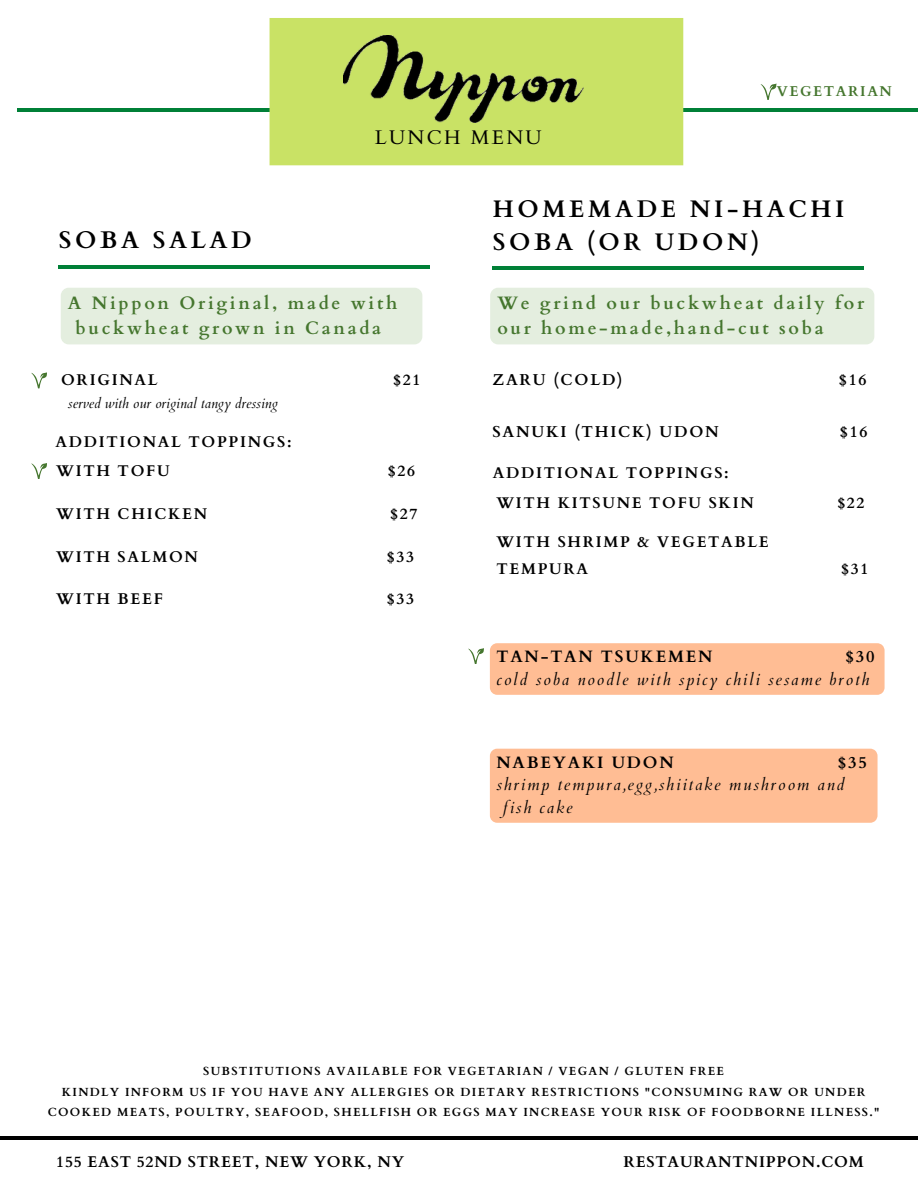
<style>
.page{position:relative;width:918px;height:1188px;background:#fff}
.page>*{position:absolute;margin:0;border:0;box-sizing:border-box;transform-origin:0 0}
.t1{font:700 24px "Cardo";letter-spacing:.15em;color:#000}
.t2{font:19.8px "Cardo";letter-spacing:.12em;color:#000}
.t3{font:700 18px/24.8px "Cardo";letter-spacing:.15em;color:#45762e;text-align:center}
.t4{font:italic 16.5px/22.5px "Cardo";letter-spacing:.11em;color:#000}
.t5{font:700 16.5px "Cardo";letter-spacing:.11em;color:#000}
.t6{font:700 15.75px "Cardo";letter-spacing:.11em;color:#000}
.t7{font:700 15.6px "Cardo";letter-spacing:.05em;color:#000}
.t8{font:700 15.45px/27px "Cardo";letter-spacing:.11em;color:#000}
.t9{font:700 14.25px "Cardo";letter-spacing:.11em;color:#45762e}
.t10{font:italic 13.95px "Cardo";color:#000}
.t11{font:700 11.7px/20.5px "Cardo";letter-spacing:.11em;color:#000;text-align:center}
</style>
<div class="page">
<hr style="left:17px;top:108px;width:901px;height:4px;background:#008037">
<div style="left:269px;top:18px;width:415px;height:148px;background:#c9e265"></div>
<img style="left:344px;top:36px;width:239px;height:86px">
<hr style="left:59px;top:265px;width:371px;height:3px;background:#008037">
<hr style="left:0;top:1136px;width:918px;height:4px;background:#000">
<hr style="left:493px;top:267px;width:371px;height:3px;background:#008037">
<div style="left:490px;top:643px;width:395px;height:52px;background:#ffbd94"></div>
<div style="left:61px;top:288px;width:361px;height:56px;background:#e4eedf;border-radius:8px"></div>
<div style="left:490px;top:288px;width:384px;height:56px;background:#e4eedf"></div>
<svg style="left:761px;top:84px;width:15px;height:15px"></svg>
<svg style="left:31px;top:372px;width:16px;height:16px"></svg>
<svg style="left:31px;top:463px;width:16px;height:16px"></svg>
<svg style="left:468px;top:648px;width:16px;height:16px"></svg>
<div style="left:490px;top:749px;width:388px;height:74px;background:#ffbd94"></div>
<h2 class="t2" style="left:375px;top:124px;width:169px">LUNCH MENU</h2>
<p class="t9" style="left:777px;top:82px;width:117px">VEGETARIAN</p>
<h1 class="t1" style="left:493px;top:194px;width:353px">HOMEMADE NI-HACHI</h1>
<h1 class="t1" style="left:59px;top:225px;width:194px">SOBA SALAD</h1>
<h1 class="t1" style="left:493px;top:226px;width:268px">SOBA (OR UDON)</h1>
<h3 class="t3" style="left:68px;top:291px;width:331px">A Nippon Original, made with buckwheat grown in Canada</h3>
<h3 class="t3" style="left:497px;top:291px;width:368px;text-align:left">We grind our buckwheat daily for our home-made,hand-cut soba</h3>
<h3 class="t8" style="left:61px;top:367px;width:98px">ORIGINAL</h3>
<h3 class="t8" style="left:393px;top:367px;width:29px">$21</h3>
<p class="t10" style="left:68px;top:394px;width:211px">served with our original tangy dressing</p>
<h3 class="t8" style="left:56px;top:427px;width:238px;line-height:29.5px">ADDITIONAL TOPPINGS:<br>WITH TOFU</h3>
<h3 class="t8" style="left:388px;top:458px;width:29px">$26</h3>
<h3 class="t8" style="left:56px;top:500px;width:152px">WITH CHICKEN</h3>
<h3 class="t8" style="left:390px;top:500px;width:29px">$27</h3>
<h3 class="t8" style="left:56px;top:543px;width:143px">WITH SALMON</h3>
<h3 class="t8" style="left:387px;top:543px;width:29px">$33</h3>
<h3 class="t8" style="left:56px;top:586px;width:108px">WITH BEEF</h3>
<h3 class="t8" style="left:387px;top:586px;width:29px">$33</h3>
<h3 class="t6" style="left:493px;top:370px;width:132px">ZARU (COLD)</h3>
<h3 class="t6" style="left:839px;top:370px;width:29px">$16</h3>
<h3 class="t6" style="left:493px;top:422px;width:228px">SANUKI (THICK) UDON</h3>
<h3 class="t6" style="left:840px;top:422px;width:29px">$16</h3>
<h3 class="t8" style="left:493px;top:460px;width:238px">ADDITIONAL TOPPINGS:</h3>
<h3 class="t8" style="left:496px;top:490px;width:259px">WITH KITSUNE TOFU SKIN</h3>
<h3 class="t8" style="left:837px;top:490px;width:29px">$22</h3>
<h3 class="t8" style="left:496px;top:528px;width:274px">WITH SHRIMP &amp; VEGETABLE<br>TEMPURA</h3>
<h3 class="t8" style="left:841px;top:555px;width:29px">$31</h3>
<h3 class="t5" style="left:496px;top:646px;width:218px">TAN-TAN TSUKEMEN</h3>
<h3 class="t5" style="left:846px;top:646px;width:30px">$30</h3>
<h3 class="t4" style="left:496px;top:668px;width:374px">cold soba noodle with spicy chili sesame broth</h3>
<h3 class="t5" style="left:496px;top:751px;width:179px">NABEYAKI UDON</h3>
<h3 class="t5" style="left:838px;top:751px;width:30px">$35</h3>
<h3 class="t4" style="left:503px;top:774px;width:343px;text-indent:-6px">shrimp tempura,egg,shiitake mushroom and fish cake</h3>
<p class="t11" style="left:48px;top:1061px;width:833px">SUBSTITUTIONS AVAILABLE FOR VEGETARIAN / VEGAN / GLUTEN FREE<br>KINDLY INFORM US IF YOU HAVE ANY ALLERGIES OR DIETARY RESTRICTIONS "CONSUMING RAW OR UNDER<br>COOKED MEATS, POULTRY, SEAFOOD, SHELLFISH OR EGGS MAY INCREASE YOUR RISK OF FOODBORNE ILLNESS."</p>
<h3 class="t7" style="left:56px;top:1152px;width:349px">155 EAST 52ND STREET, NEW YORK, NY</h3>
<h3 class="t7" style="left:623px;top:1152px;width:242px">RESTAURANTNIPPON.COM</h3>
</div>
